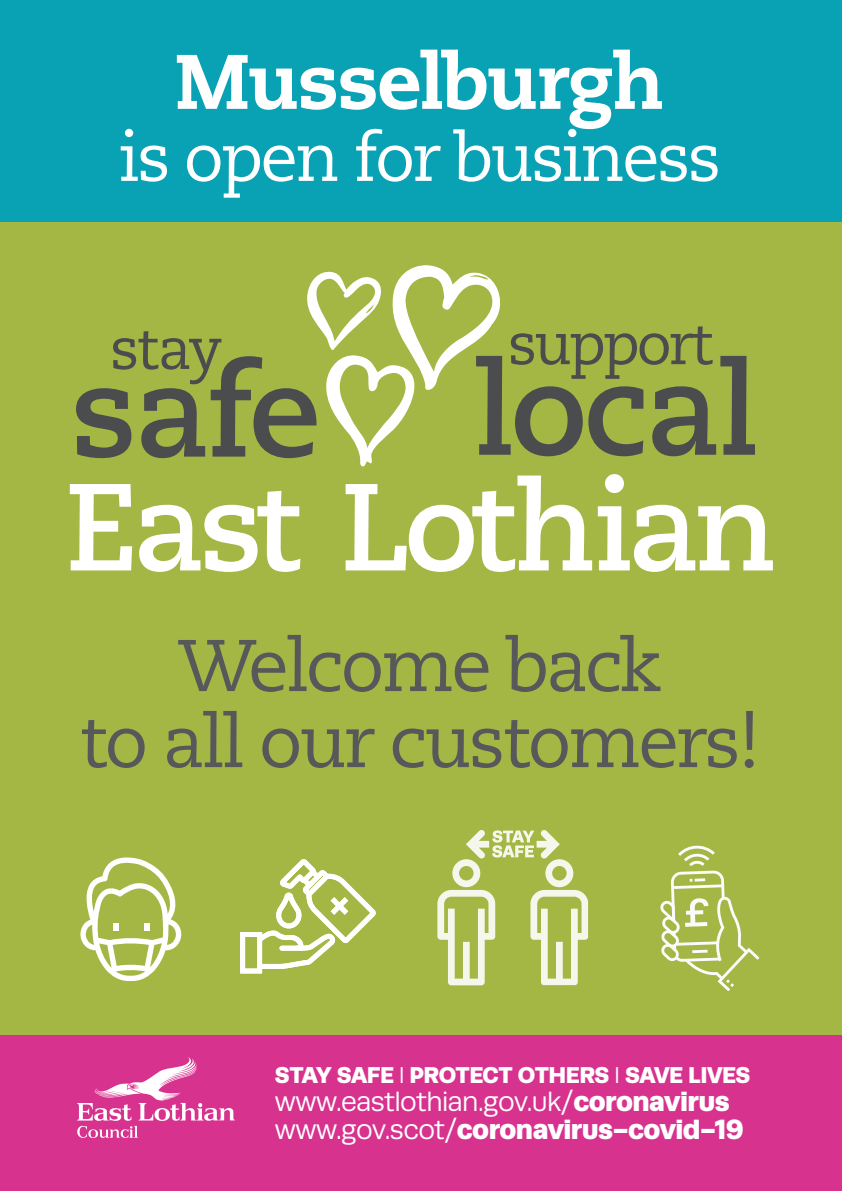
<style>
.page{position:relative;width:842px;height:1191px;background:#fff}
.page>*{position:absolute;margin:0;border:0;box-sizing:border-box;transform-origin:0 0}
.t1{font:800 77px "Caecilia LT Pro 85";letter-spacing:-.02em;color:#fff}
.t2{font:73px/76px "Caecilia LT Pro 55 Roman";letter-spacing:-.04em;color:#57585a;text-align:center}
.t3{font:67px "Caecilia LT Pro 55 Roman";letter-spacing:-.04em;color:#fff}
.t4{font:28px/28px "Runda";letter-spacing:-.02em;color:#fff}
.t5{font:900 23px "Runda";letter-spacing:-.02em;color:#fff}
.s1{font-weight:400}
.s2{font-weight:900}
</style>
<div class="page">
<div style="left:0;top:0;width:842px;height:1035px;background:#a4b745"></div>
<div style="left:0;top:0;width:842px;height:221px;background:#09a2b4"></div>
<div style="left:0;top:1035px;width:842px;height:156px;background:#d7328e"></div>
<svg style="left:660px;top:845px;width:99px;height:146px"></svg>
<svg style="left:240px;top:859px;width:136px;height:114px"></svg>
<svg style="left:437px;top:830px;width:151px;height:155px"></svg>
<svg style="left:80px;top:857px;width:102px;height:124px"></svg>
<svg style="left:76px;top:265px;width:679px;height:202px"></svg>
<svg style="left:70px;top:484px;width:62px;height:86px"></svg>
<svg style="left:139px;top:491px;width:161px;height:81px"></svg>
<svg style="left:346px;top:475px;width:246px;height:97px"></svg>
<svg style="left:598px;top:474px;width:175px;height:98px"></svg>
<img style="left:77px;top:1057px;width:158px;height:81px">
<p class="t1" style="left:175px;top:29px;width:491px">Musselburgh</p>
<p class="t3" style="left:119px;top:113px;width:604px">is open for business</p>
<p class="t2" style="left:79px;top:626px;width:683px">Welcome back<br>to all our customers!</p>
<p class="t5" style="left:275px;top:1061px;width:477px">STAY SAFE <span class="s1">l</span> PROTECT OTHERS <span class="s1">l</span> SAVE LIVES</p>
<p class="t4" style="left:275px;top:1087px;width:470px">www.eastlothian.gov.uk/<span class="s2">coronavirus </span>www.gov.scot/<span class="s2">coronavirus-covid-19</span></p>
</div>
